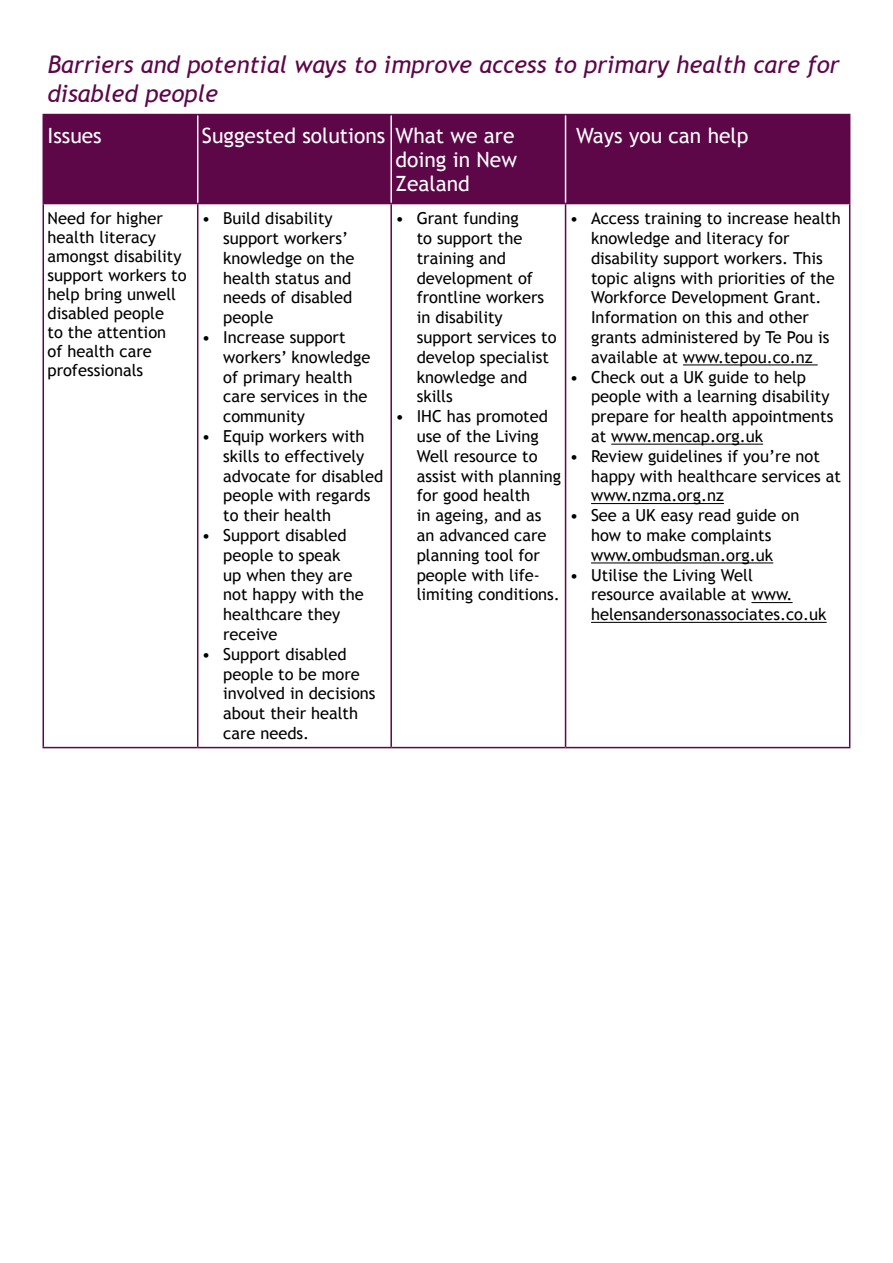
<style>
.page{position:relative;width:893px;height:1263px;background:#fff}
.page>*{position:absolute;margin:0;border:0;box-sizing:border-box;transform-origin:0 0}
.t1{font:italic 24px/28.8px "Trebuchet MS";color:#5d0749}
.t2{font:21px/24px "Trebuchet MS";color:#fff;text-align:justify}
.t3{font:16.5px/19.8px "Trebuchet MS";color:#000}
</style>
<div class="page">
<div style="left:44px;top:115px;width:805px;height:88px;background:#5d0749"></div>
<hr style="left:197px;top:115px;width:1px;height:88px;background:#fff">
<hr style="left:390px;top:115px;width:2px;height:88px;background:#fff">
<hr style="left:565px;top:115px;width:1px;height:88px;background:#fff">
<hr style="left:43px;top:114px;width:155px;height:1px;background:#5d0749">
<hr style="left:43px;top:115px;width:1px;height:88px;background:#5d0749">
<hr style="left:198px;top:114px;width:193px;height:1px;background:#5d0749">
<hr style="left:391px;top:114px;width:175px;height:1px;background:#5d0749">
<hr style="left:566px;top:114px;width:284px;height:1px;background:#5d0749">
<hr style="left:849px;top:115px;width:1px;height:88px;background:#5d0749">
<hr style="left:43px;top:203px;width:155px;height:1px;background:#5d0749">
<hr style="left:198px;top:203px;width:193px;height:1px;background:#5d0749">
<hr style="left:391px;top:203px;width:175px;height:1px;background:#5d0749">
<hr style="left:566px;top:203px;width:284px;height:1px;background:#5d0749">
<hr style="left:43px;top:204px;width:1px;height:543px;background:#5d0749">
<hr style="left:197px;top:204px;width:1px;height:543px;background:#5d0749">
<hr style="left:390px;top:204px;width:2px;height:543px;background:#5d0749">
<hr style="left:565px;top:204px;width:1px;height:543px;background:#5d0749">
<hr style="left:849px;top:204px;width:1px;height:543px;background:#5d0749">
<hr style="left:43px;top:747px;width:155px;height:1px;background:#5d0749">
<hr style="left:198px;top:747px;width:193px;height:1px;background:#5d0749">
<hr style="left:391px;top:747px;width:175px;height:1px;background:#5d0749">
<hr style="left:566px;top:747px;width:284px;height:1px;background:#5d0749">
<hr style="left:683px;top:364px;width:135px;height:1px;background:#000">
<hr style="left:611px;top:444px;width:152px;height:1px;background:#000">
<hr style="left:591px;top:503px;width:133px;height:1px;background:#000">
<hr style="left:591px;top:562px;width:182px;height:1px;background:#000">
<hr style="left:751px;top:602px;width:42px;height:1px;background:#000">
<hr style="left:591px;top:622px;width:236px;height:1px;background:#000">
<h1 class="t1" style="left:48px;top:50px;width:794px">Barriers and potential ways to improve access to primary health care for disabled people</h1>
<p class="t2" style="left:48px;top:124px;width:56px">Issues</p>
<p class="t2" style="left:395px;top:124px;width:123px;text-indent:-193px">Suggested solutions What we are doing in New Zealand</p>
<p class="t2" style="left:576px;top:124px;width:174px">Ways you can help</p>
<p class="t3" style="left:48px;top:209px;width:141px;line-height:19px">Need for higher health literacy amongst disability support workers to help bring unwell disabled people<br>to the attention<br>of health care professionals</p>
<p class="t3" style="left:223px;top:209px;width:133px;text-indent:-21px">• Build disability support workers’ knowledge on the health status and needs of disabled people</p>
<p class="t3" style="left:591px;top:209px;width:251px;text-indent:-21px">• Access training to increase health knowledge and literacy for disability support workers. This topic aligns with priorities of the<br>Workforce Development Grant.<br>Information on this and other grants administered by Te Pou is available at www.tepou.co.nz</p>
<p class="t3" style="left:591px;top:367px;width:244px;text-indent:-21px">• Check out a UK guide to help people with a learning disability prepare for health appointments at www.mencap.org.uk</p>
<p class="t3" style="left:591px;top:446px;width:251px;text-indent:-21px">• Review guidelines if you’re not happy with healthcare services at www.nzma.org.nz</p>
<p class="t3" style="left:570px;top:506px;width:231px;text-align:center">• See a UK easy read guide on how to make complaints www.ombudsman.org.uk</p>
<p class="t3" style="left:591px;top:565px;width:237px;text-indent:-21px">• Utilise the Living Well<br>resource available at www. helensandersonassociates.co.uk</p>
<p class="t3" style="left:417px;top:209px;width:141px;text-indent:-21px">• Grant funding<br>to support the training and development of frontline workers in disability support services to develop specialist knowledge and skills</p>
<p class="t3" style="left:417px;top:407px;width:146px;text-indent:-21px">• IHC has promoted use of the Living<br>Well resource to assist with planning for good health<br>in ageing, and as an advanced care planning tool for people with life&shy;limiting conditions.</p>
<p class="t3" style="left:223px;top:327px;width:149px;text-indent:-21px">• Increase support workers’ knowledge of primary health care services in the community</p>
<p class="t3" style="left:223px;top:426px;width:161px;text-indent:-21px">• Equip workers with skills to effectively advocate for disabled people with regards to their health</p>
<p class="t3" style="left:223px;top:525px;width:142px;text-indent:-21px">• Support disabled people to speak<br>up when they are not happy with the healthcare they receive</p>
<p class="t3" style="left:223px;top:644px;width:154px;text-indent:-21px">• Support disabled people to be more involved in decisions about their health care needs.</p>
</div>
